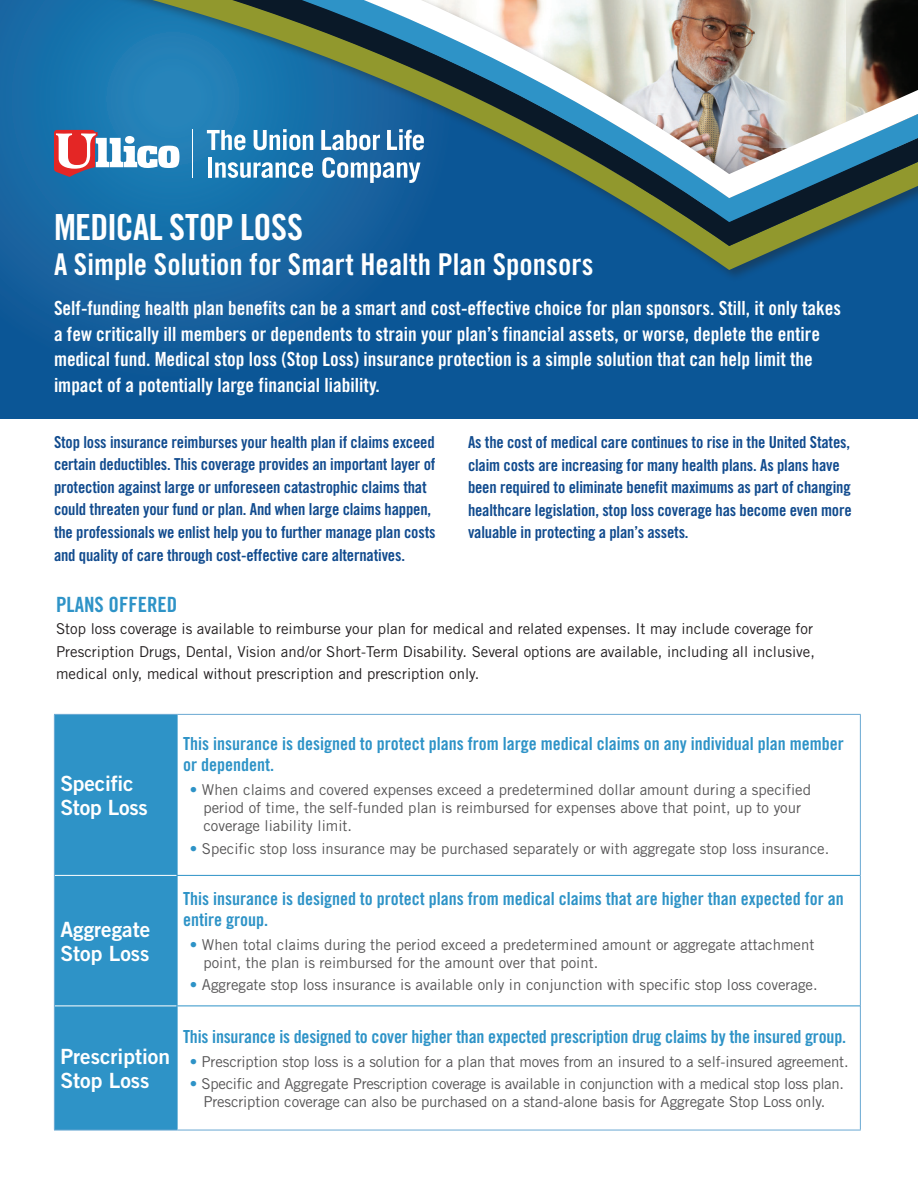
<style>
.page{position:relative;width:918px;height:1188px;background:#fff}
.page>*{position:absolute;margin:0;border:0;box-sizing:border-box;transform-origin:0 0}
.t1{font:36px "Trade Gothic Bold Cond Twenty";letter-spacing:-.015em;color:#fff}
.SubTitle{font:30px "Trade Gothic Bold Cond Twenty";color:#fff}
.BoxHdWhite12_14{font:21px/24px "Trade Gothic Bold Two";color:#fff}
.A-hd{font:21px "Trade Gothic Bold Cond Twenty";color:#2e93c7}
.t2{font:19.5px/25.5px "Trade Gothic Bold Cond Twenty";color:#fff}
.BoxSubHd{font:18px/21px "Trade Gothic Bold Cond Twenty";color:#2e93c7}
.t3{font:16.5px/22.5px "Trade Gothic Bold Cond Twenty";letter-spacing:-.01em;color:#114b8e}
.Box_Bullet_txt{font:15px/18px "Trade Gothic";color:#575657}
.t4{font:15px/22.5px "Trade Gothic";color:#231f20}
.s1{color:#2e93c7}
</style>
<div class="page">
<div style="left:0;top:0;width:918px;height:418px;background:linear-gradient(to right,#105a99,#095595)"></div>
<div style="left:55px;top:715px;width:122px;height:415px;background:#2e93c7"></div>
<svg style="left:178px;top:715px;width:682px;height:415px"></svg>
<hr style="left:55px;top:875px;width:122px;height:1px;background:#fff">
<hr style="left:55px;top:1006px;width:122px;height:1px;background:#fff">
<hr style="left:177px;top:715px;width:1px;height:160px;background:#2e93c7">
<hr style="left:177px;top:875px;width:683px;height:1px;background:#2e93c7">
<hr style="left:177px;top:876px;width:1px;height:130px;background:#2e93c7">
<hr style="left:177px;top:1006px;width:683px;height:1px;background:#2e93c7">
<hr style="left:177px;top:1006px;width:1px;height:124px;background:#2e93c7">
<hr style="left:54px;top:714px;width:123px;height:1px;background:#69a8d2">
<hr style="left:54px;top:715px;width:1px;height:160px;background:#69a8d2">
<hr style="left:177px;top:714px;width:684px;height:1px;background:#69a8d2">
<hr style="left:860px;top:715px;width:1px;height:160px;background:#69a8d2">
<hr style="left:54px;top:875px;width:1px;height:131px;background:#69a8d2">
<hr style="left:860px;top:875px;width:1px;height:131px;background:#69a8d2">
<hr style="left:54px;top:1006px;width:1px;height:124px;background:#69a8d2">
<hr style="left:860px;top:1006px;width:1px;height:124px;background:#69a8d2">
<hr style="left:54px;top:1130px;width:123px;height:1px;background:#69a8d2">
<hr style="left:177px;top:1130px;width:684px;height:1px;background:#69a8d2">
<div style="left:0;top:0;width:918px;height:282px;background:#231f20;opacity:.39"></div>
<svg style="left:0;top:246px;width:918px;height:24px;background:#175f94"></svg>
<svg style="left:0;top:222px;width:918px;height:24px;background:#1d608b"></svg>
<svg style="left:0;top:198px;width:918px;height:24px;background:#1f6289"></svg>
<svg style="left:0;top:0;width:918px;height:198px;background:#668ea1"></svg>
<p class="t1" style="left:54px;top:206px;width:251px">MEDICAL STOP LOSS</p>
<p class="SubTitle" style="left:54px;top:246px;width:541px">A Simple Solution for Smart Health Plan Sponsors</p>
<p class="t2" style="left:54px;top:295px;width:789px">Self-funding health plan benefits can be a smart and cost-effective choice for plan sponsors. Still, it only takes a few critically ill members or dependents to strain your plan’s financial assets, or worse, deplete the entire medical fund. Medical stop loss (Stop Loss) insurance protection is a simple solution that can help limit the impact of a potentially large financial liability.</p>
<p class="t3" style="left:54px;top:431px;width:383px">Stop loss insurance reimburses your health plan if claims exceed certain deductibles. This coverage provides an important layer of protection against large or unforeseen catastrophic claims that could threaten your fund or plan. And when large claims happen, the professionals we enlist help you to further manage plan costs and quality of care through cost-effective care alternatives.</p>
<p class="t3" style="left:468px;top:431px;width:385px">As the cost of medical care continues to rise in the United States, claim costs are increasing for many health plans. As plans have been required to eliminate benefit maximums as part of changing healthcare legislation, stop loss coverage has become even more valuable in protecting a plan’s assets.</p>
<p class="A-hd" style="left:56px;top:591px;width:123px">PLANS OFFERED</p>
<p class="t4" style="left:56px;top:617px;width:760px">Stop loss coverage is available to reimburse your plan for medical and related expenses. It may include coverage for<br>Prescription Drugs, Dental, Vision and/or Short-Term Disability. Several options are available, including all inclusive, medical only, medical without prescription and prescription only.</p>
<p class="BoxHdWhite12_14" style="left:60px;top:772px;width:89px">Specific<br>Stop Loss</p>
<p class="BoxHdWhite12_14" style="left:60px;top:917px;width:91px">Aggregate<br>Stop Loss</p>
<p class="BoxHdWhite12_14" style="left:60px;top:1045px;width:111px">Prescription<br>Stop Loss</p>
<p class="BoxSubHd" style="left:183px;top:733px;width:662px">This insurance is designed to protect plans from large medical claims on any individual plan member or dependent.</p>
<p class="Box_Bullet_txt" style="left:203px;top:780px;width:609px;text-indent:-14px"><span class="s1">•</span> When claims and covered expenses exceed a predetermined dollar amount during a specified period of time, the self-funded plan is reimbursed for expenses above that point, up to your coverage liability limit.</p>
<p class="Box_Bullet_txt" style="left:190px;top:839px;width:641px"><span class="s1">•</span> Specific stop loss insurance may be purchased separately or with aggregate stop loss insurance.</p>
<p class="BoxSubHd" style="left:183px;top:888px;width:662px">This insurance is designed to protect plans from medical claims that are higher than expected for an entire group.</p>
<p class="Box_Bullet_txt" style="left:203px;top:935px;width:612px;text-indent:-14px"><span class="s1">•</span> When total claims during the period exceed a predetermined amount or aggregate attachment point, the plan is reimbursed for the amount over that point.</p>
<p class="Box_Bullet_txt" style="left:190px;top:976px;width:629px"><span class="s1">•</span> Aggregate stop loss insurance is available only in conjunction with specific stop loss coverage.</p>
<p class="BoxSubHd" style="left:183px;top:1026px;width:665px">This insurance is designed to cover higher than expected prescription drug claims by the insured group.</p>
<p class="Box_Bullet_txt" style="left:190px;top:1052px;width:660px"><span class="s1">•</span> Prescription stop loss is a solution for a plan that moves from an insured to a self-insured agreement.</p>
<p class="Box_Bullet_txt" style="left:190px;top:1075px;width:656px;text-align:center"><span class="s1">•</span> Specific and Aggregate Prescription coverage is available in conjunction with a medical stop loss plan.<br>Prescription coverage can also be purchased on a stand-alone basis for Aggregate Stop Loss only.</p>
</div>
